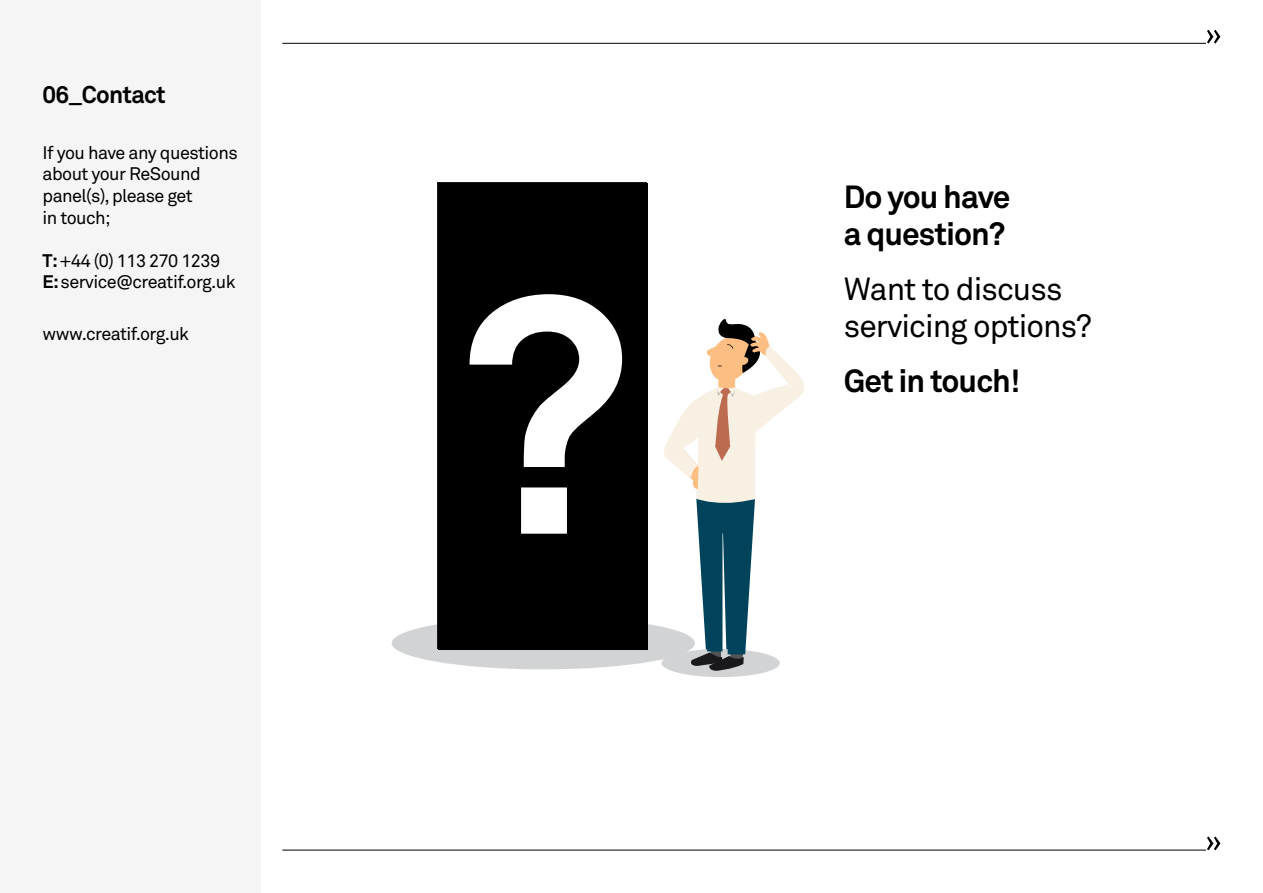
<style>
.page{position:relative;width:1263px;height:893px;background:#fff}
.page>*{position:absolute;margin:0;border:0;box-sizing:border-box;transform-origin:0 0}
.t1{font:330.15px "SBC Akkurat Bold Pro";color:#fff}
.t2{font:31.65px/37.5px "SBC Akkurat Bold Pro";letter-spacing:-.03em;color:#000}
.t3{font:31.65px/37.5px "SBC Akkurat Pro";letter-spacing:-.03em;color:#000}
.t4{font:24px "SBC Akkurat Bold Pro";letter-spacing:-.03em;color:#000}
.t5{font:18px/21.6px "SBC Akkurat Pro";letter-spacing:-.03em;color:#000}
.s1{font-family:"SBC Akkurat Bold Pro"}
</style>
<div class="page">
<div style="left:0;top:0;width:261px;height:893px;background:#f5f5f5"></div>
<svg style="left:1207px;top:30px;width:13px;height:14px"></svg>
<hr style="left:282px;top:43px;width:924px;height:1px;background:#000">
<svg style="left:1207px;top:836px;width:13px;height:14px"></svg>
<hr style="left:282px;top:850px;width:924px;height:1px;background:#000">
<div style="left:392px;top:617px;width:303px;height:52px;background:#d1d3d4;border-radius:50%"></div>
<div style="left:661px;top:649px;width:119px;height:28px;background:#d1d3d4;border-radius:50%"></div>
<svg style="left:662px;top:319px;width:142px;height:352px"></svg>
<div style="left:438px;top:183px;width:210px;height:466px;background:#000"></div>
<h3 class="t4" style="left:43px;top:79px;width:125px">06_Contact</h3>
<p class="t5" style="left:43px;top:142px;width:197px">If you have any questions about your ReSound panel(s), please get<br>in touch;</p>
<p class="t5" style="left:43px;top:250px;width:194px"><span class="s1">T:</span> +44 (0) 113 270 1239<br><span class="s1">E:</span> service@creatif.org.uk</p>
<p class="t5" style="left:43px;top:323px;width:148px">www.creatif.org.uk</p>
<h1 class="t1" style="left:459px;top:212px;width:174px">?</h1>
<h2 class="t2" style="left:844px;top:178px;width:168px">Do you have a question?</h2>
<h2 class="t3" style="left:844px;top:271px;width:249px">Want to discuss servicing options?</h2>
<h2 class="t2" style="left:844px;top:363px;width:178px">Get in touch!</h2>
</div>
